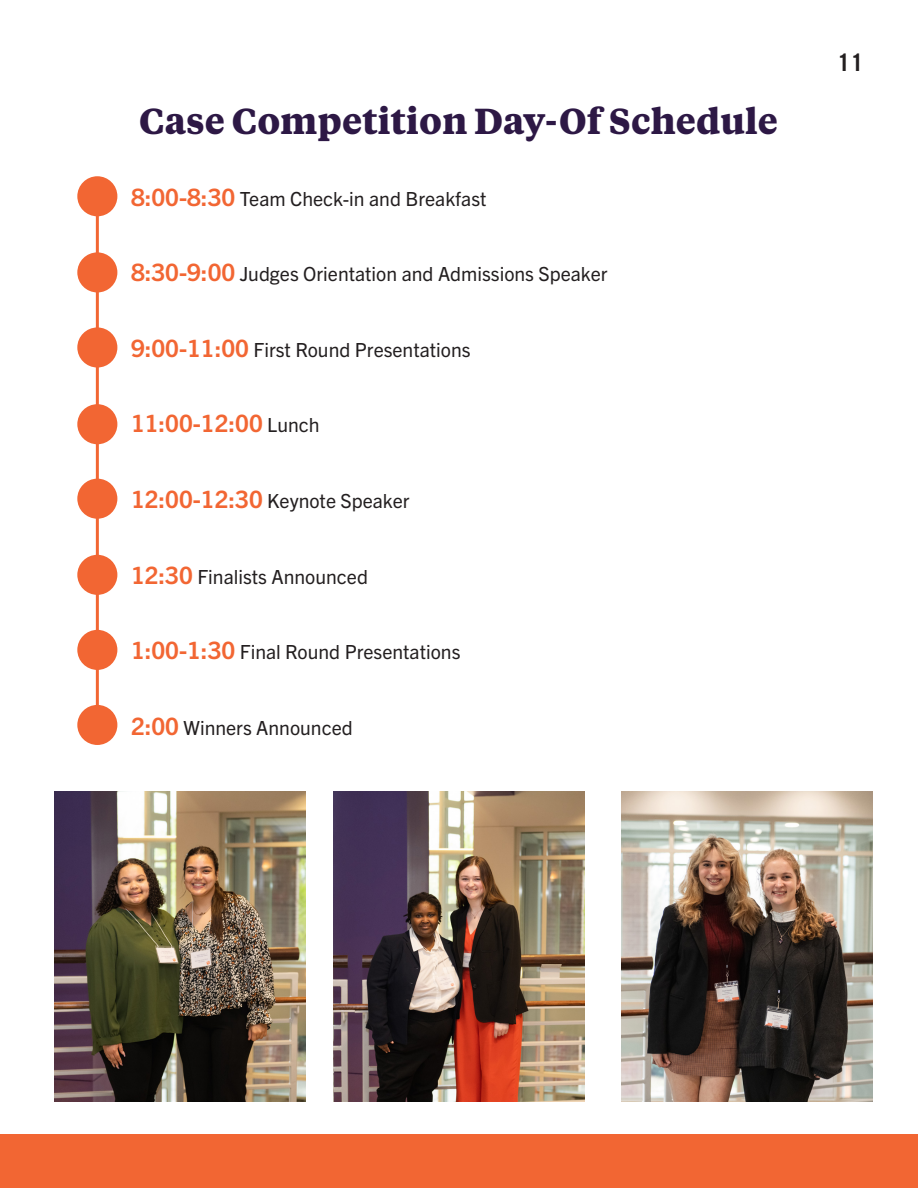
<style>
.page{position:relative;width:918px;height:1188px;background:#fff}
.page>*{position:absolute;margin:0;border:0;box-sizing:border-box;transform-origin:0 0}
.t1{font:700 36px "Tiempos Text";color:#2d1845}
.t2{font:700 24px "Trade Gothic Next LT Pro";color:#f26633}
.t3{font:700 24px "Trade Gothic LT Std";color:#231f20}
.t4{font:19.5px "Trade Gothic Next LT Pro";color:#231f20}
.s1{font-weight:700;font-size:24px;color:#f26633}
.s2{font-weight:400;font-size:19.5px;color:#231f20}
</style>
<div class="page">
<hr style="left:96px;top:187px;width:3px;height:549px;background:#f26633">
<div style="left:77px;top:176px;width:40px;height:40px;background:#f26633;border-radius:50%"></div>
<div style="left:77px;top:252px;width:40px;height:40px;background:#f26633;border-radius:50%"></div>
<div style="left:77px;top:327px;width:40px;height:41px;background:#f26633;border-radius:50%"></div>
<div style="left:77px;top:404px;width:40px;height:40px;background:#f26633;border-radius:50%"></div>
<div style="left:77px;top:479px;width:40px;height:40px;background:#f26633;border-radius:50%"></div>
<div style="left:77px;top:555px;width:40px;height:40px;background:#f26633;border-radius:50%"></div>
<div style="left:77px;top:630px;width:40px;height:40px;background:#f26633;border-radius:50%"></div>
<div style="left:77px;top:705px;width:40px;height:40px;background:#f26633;border-radius:50%"></div>
<img style="left:54px;top:792px;width:251px;height:310px">
<img style="left:333px;top:792px;width:252px;height:310px">
<img style="left:622px;top:792px;width:251px;height:310px">
<div style="left:0;top:1134px;width:918px;height:54px;background:#f26633"></div>
<p class="t1" style="left:139px;top:96px;width:640px">Case Competition Day-Of Schedule</p>
<p class="t4" style="left:131px;top:185px;width:357px"><span class="s1">8:00-8:30</span> Team Check-in and Breakfast</p>
<p class="t4" style="left:131px;top:261px;width:478px"><span class="s1">8:30-9:00</span> Judges Orientation and Admissions Speaker</p>
<p class="t4" style="left:131px;top:336px;width:341px"><span class="s1">9:00-11:00</span> First Round Presentations</p>
<p class="t2" style="left:131px;top:407px;width:190px">11:00-12:00 <span class="s2">Lunch</span></p>
<p class="t4" style="left:131px;top:487px;width:280px"><span class="s1">12:00-12:30</span> Keynote Speaker</p>
<p class="t4" style="left:131px;top:563px;width:238px"><span class="s1">12:30</span> Finalists Announced</p>
<p class="t4" style="left:131px;top:639px;width:331px"><span class="s1">1:00-1:30</span> Final Round Presentations</p>
<p class="t4" style="left:131px;top:714px;width:223px"><span class="s1">2:00</span> Winners Announced</p>
<p class="t3" style="left:837px;top:48px;width:28px">11</p>
</div>
